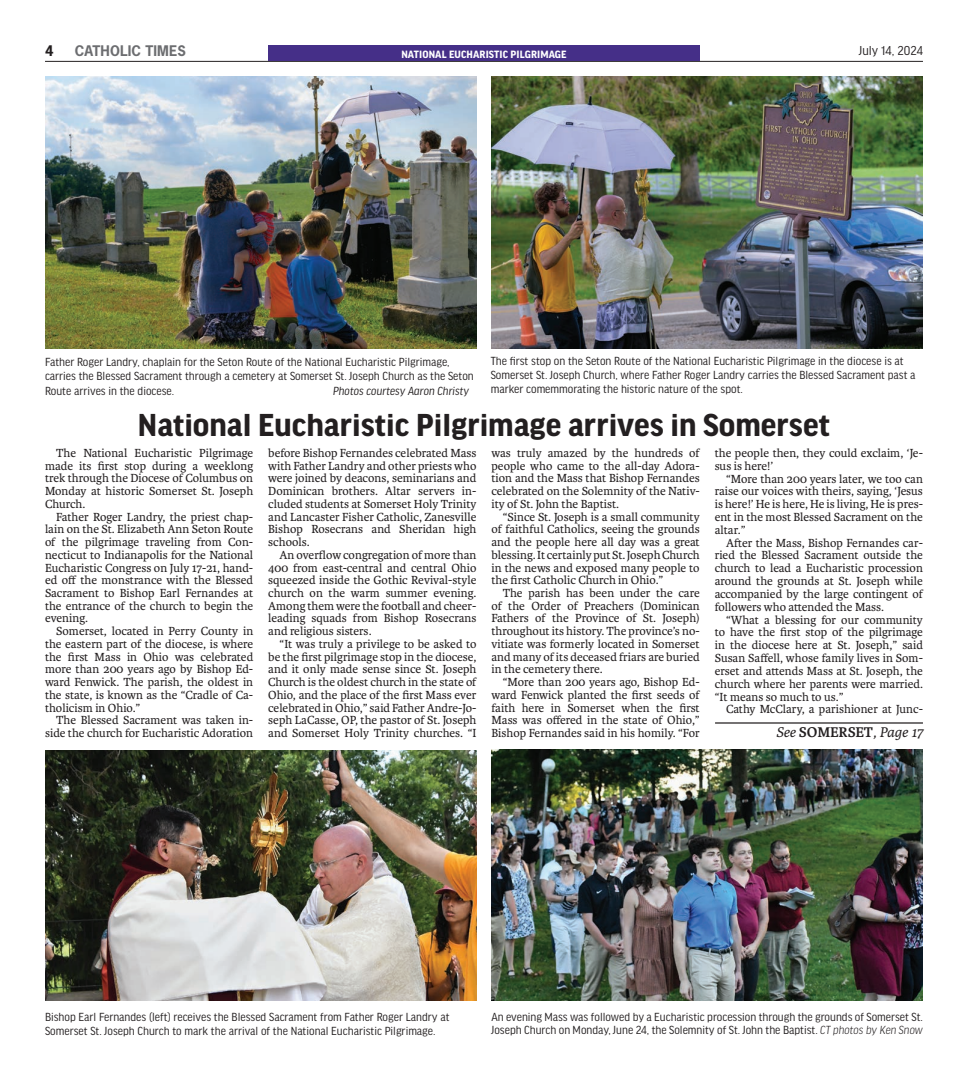
<style>
.page{position:relative;width:968px;height:1080px;background:#fff}
.page>*{position:absolute;margin:0;border:0;box-sizing:border-box;transform-origin:0 0}
.t1{font:700 33.75px "Good Headline Pro";color:#231f20}
.t2{font:italic 15px "Karmina";letter-spacing:-.005em;color:#231f20}
.t3{font:700 13.75px "News Gothic Std";letter-spacing:.01em;color:#6c6d70}
.t4{font:13.75px "Good Headline Pro Narr";color:#231f20}
.t5{font:700 13.75px "News Gothic Std";color:#231f20}
.t6{font:12.5px/12.8px "Karmina";color:#231f20;text-align:justify}
.t7{font:12.5px/14.9px "Good Headline Pro Narr";color:#231f20}
.t8{font:italic 12.5px "Good Headline Pro Narr";color:#231f20}
.t9{font:700 11.25px "Good Headline Pro";letter-spacing:.01em;color:#fff}
.s1{font-weight:700;font-style:normal}
.s2{font-weight:300;font-style:italic}
</style>
<div class="page">
<hr style="left:45px;top:61px;width:877px;height:1px;background:#231f20">
<img style="left:45px;top:751px;width:431px;height:250px">
<img style="left:45px;top:76px;width:431px;height:272px">
<img style="left:491px;top:750px;width:431px;height:250px">
<hr style="left:715px;top:722px;width:207px;height:2px;background:#231f20">
<div style="left:268px;top:45px;width:431px;height:16px;background:#452f88"></div>
<img style="left:491px;top:76px;width:431px;height:272px">
<p class="t5" style="left:45px;top:41px;width:10px">4</p>
<p class="t3" style="left:75px;top:41px;width:112px">CATHOLIC TIMES</p>
<p class="t4" style="left:859px;top:44px;width:65px">July 14, 2024</p>
<p class="t9" style="left:401px;top:49px;width:167px">NATIONAL EUCHARISTIC PILGRIMAGE</p>
<p class="t7" style="left:45px;top:354px;width:430px">Father Roger Landry, chaplain for the Seton Route of the National Eucharistic Pilgrimage, carries the Blessed Sacrament through a cemetery at Somerset St. Joseph Church as the Seton<br>Route arrives in the diocese.</p>
<p class="t8" style="left:333px;top:385px;width:138px">Photos courtesy Aaron Christy</p>
<p class="t7" style="left:490px;top:354px;width:426px;line-height:14px">The first stop on the Seton Route of the National Eucharistic Pilgrimage in the diocese is at<br>Somerset St. Joseph Church, where Father Roger Landry carries the Blessed Sacrament past a marker comemmorating the historic nature of the spot.</p>
<h1 class="t1" style="left:138px;top:410px;width:693px">National Eucharistic Pilgrimage arrives in Somerset</h1>
<p class="t6" style="left:45px;top:447px;width:210px;text-indent:11px">The National Eucharistic Pilgrimage made its first stop during a weeklong trek through the Diocese of Columbus on Monday at historic Somerset St. Joseph Church.</p>
<p class="t6" style="left:45px;top:510px;width:210px;text-indent:11px">Father Roger Landry, the priest chap&shy;lain on the St. Elizabeth Ann Seton Route of the pilgrimage traveling from Con&shy;necticut to Indianapolis for the National Eucharistic Congress on July 17-21, hand&shy;ed off the monstrance with the Blessed Sacrament to Bishop Earl Fernandes at the entrance of the church to begin the evening.</p>
<p class="t6" style="left:45px;top:625px;width:210px;text-indent:11px">Somerset, located in Perry County in the eastern part of the diocese, is where the first Mass in Ohio was celebrated more than 200 years ago by Bishop Ed&shy;ward Fenwick. The parish, the oldest in the state, is known as the “Cradle of Ca&shy;tholicism in Ohio.”</p>
<p class="t6" style="left:45px;top:714px;width:210px;text-align:right">The Blessed Sacrament was taken in&shy;side the church for Eucharistic Adoration</p>
<p class="t6" style="left:268px;top:447px;width:210px">before Bishop Fernandes celebrated Mass with Father Landry and other priests who were joined by deacons, seminarians and Dominican brothers. Altar servers in&shy;cluded students at Somerset Holy Trinity and Lancaster Fisher Catholic, Zanesville Bishop Rosecrans and Sheridan high schools.</p>
<p class="t6" style="left:268px;top:549px;width:210px;text-indent:11px">An overflow congregation of more than 400 from east-central and central Ohio squeezed inside the Gothic Revival-style church on the warm summer evening.<br>Among them were the football and cheer&shy;leading squads from Bishop Rosecrans and religious sisters.</p>
<p class="t6" style="left:268px;top:638px;width:210px;text-indent:11px">“It was truly a privilege to be asked to be the first pilgrimage stop in the diocese, and it only made sense since St. Joseph Church is the oldest church in the state of Ohio, and the place of the first Mass ever celebrated in Ohio,” said Father Andre-Jo&shy;seph LaCasse, OP, the pastor of St. Joseph and Somerset Holy Trinity churches. “I</p>
<p class="t6" style="left:491px;top:447px;width:210px">was truly amazed by the hundreds of people who came to the all-day Adora&shy;tion and the Mass that Bishop Fernandes celebrated on the Solemnity of the Nativ&shy;ity of St. John the Baptist.</p>
<p class="t6" style="left:491px;top:510px;width:210px;text-indent:11px">“Since St. Joseph is a small community of faithful Catholics, seeing the grounds and the people here all day was a great blessing. It certainly put St. Joseph Church in the news and exposed many people to the first Catholic Church in Ohio.”</p>
<p class="t6" style="left:491px;top:587px;width:210px;text-indent:11px">The parish has been under the care of the Order of Preachers (Dominican Fathers of the Province of St. Joseph) throughout its history. The province’s no&shy;vitiate was formerly located in Somerset and many of its deceased friars are buried in the cemetery there.</p>
<p class="t6" style="left:491px;top:676px;width:210px;text-indent:11px">“More than 200 years ago, Bishop Ed&shy;ward Fenwick planted the first seeds of faith here in Somerset when the first Mass was offered in the state of Ohio,” Bishop Fernandes said in his homily. “For</p>
<p class="t6" style="left:714px;top:447px;width:210px">the people then, they could exclaim, ‘Je&shy;sus is here!’</p>
<p class="t6" style="left:714px;top:472px;width:210px;text-indent:11px">“More than 200 years later, we too can raise our voices with theirs, saying, ‘Jesus is here!’ He is here, He is living, He is pres&shy;ent in the most Blessed Sacrament on the altar.”</p>
<p class="t6" style="left:714px;top:536px;width:210px;text-indent:11px">After the Mass, Bishop Fernandes car&shy;ried the Blessed Sacrament outside the church to lead a Eucharistic procession around the grounds at St. Joseph while accompanied by the large contingent of followers who attended the Mass.</p>
<p class="t6" style="left:714px;top:613px;width:210px;text-indent:11px">“What a blessing for our community to have the first stop of the pilgrimage in the diocese here at St. Joseph,” said Susan Saffell, whose family lives in Som&shy;erset and attends Mass at St. Joseph, the church where her parents were married. “It means so much to us.”</p>
<p class="t6" style="left:726px;top:703px;width:198px">Cathy McClary, a parishioner at Junc-</p>
<p class="t2" style="left:776px;top:724px;width:148px">See <span class="s1">SOMERSET</span>, Page 17</p>
<p class="t7" style="left:45px;top:1010px;width:406px;line-height:13.9px">Bishop Earl Fernandes (left) receives the Blessed Sacrament from Father Roger Landry at<br>Somerset St. Joseph Church to mark the arrival of the National Eucharistic Pilgrimage.</p>
<p class="t7" style="left:491px;top:1011px;width:433px;line-height:12.5px">An evening Mass was followed by a Eucharistic procession through the grounds of Somerset St.<br>Joseph Church on Monday, June 24, the Solemnity of St. John the Baptist. <span class="s2">CT photos by Ken Snow</span></p>
</div>
